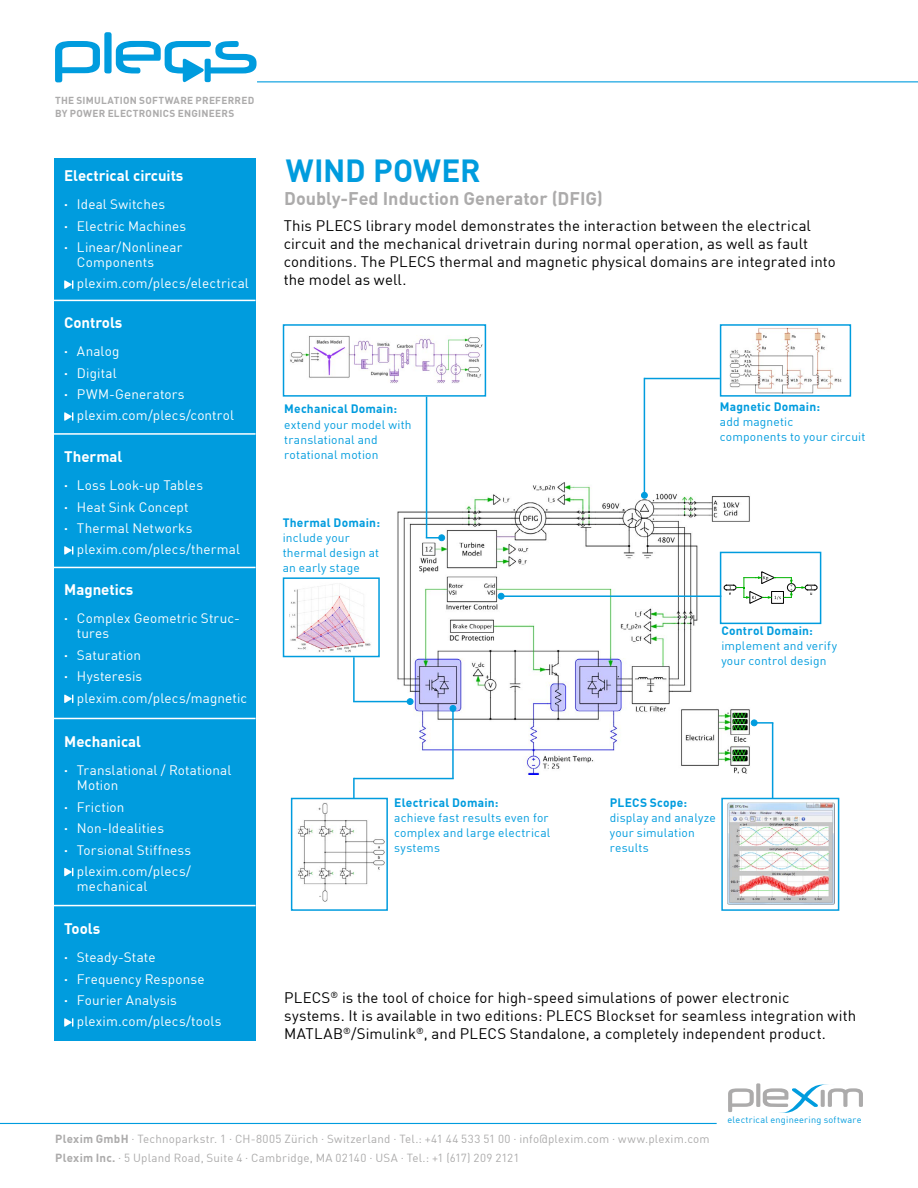
<style>
.page{position:relative;width:918px;height:1188px;background:#fff}
.page>*{position:absolute;margin:0;border:0;box-sizing:border-box;transform-origin:0 0}
.t1{font:700 31.35px "DIN Offc";letter-spacing:-.005em;color:#009cde}
.t2{font:700 18px "DIN Offc";color:#acabab}
.t3{font:15px/18px "DIN Offc";letter-spacing:.005em;color:#000}
.t4{font:700 15px "DIN Offc";color:#fff}
.t5{font:13.5px/21.5px "DIN Offc";letter-spacing:.01em;color:#fff}
.t6{font:12px/15px "DIN Offc";letter-spacing:.015em;color:#009cde}
.t7{font:700 12px "DIN Offc";letter-spacing:.02em;color:#009cde}
.t8{font:11.55px/19.2px "DIN Offc";letter-spacing:.02em;color:#acabab}
.t9{font:700 10.05px/13px "DIN Offc";letter-spacing:.025em;color:#acabab}
.t10{font:9.15px "DIN Offc";letter-spacing:.03em;color:#009cde}
.s1{font-weight:700}
</style>
<div class="page">
<img style="left:729px;top:328px;width:113px;height:65px">
<hr style="left:257px;top:81px;width:661px;height:1px;background:#009cde">
<svg style="left:55px;top:32px;width:202px;height:50px"></svg>
<svg style="left:728px;top:1083px;width:135px;height:30px"></svg>
<hr style="left:0;top:1123px;width:717px;height:1px;background:#009cde">
<img style="left:396px;top:480px;width:355px;height:294px">
<div style="left:438px;top:534px;width:7px;height:7px;border:1px solid #009cde;border-radius:50%"></div>
<div style="left:283px;top:324px;width:203px;height:73px;border:2px solid #009cde"></div>
<svg style="left:641px;top:492px;width:6px;height:6px"></svg>
<div style="left:641px;top:492px;width:7px;height:7px;border:1px solid #009cde;border-radius:50%"></div>
<div style="left:720px;top:324px;width:131px;height:73px;border:2px solid #009cde"></div>
<svg style="left:498px;top:593px;width:6px;height:6px"></svg>
<div style="left:498px;top:593px;width:7px;height:7px;border:1px solid #009cde;border-radius:50%"></div>
<hr style="left:503px;top:595px;width:218px;height:2px;background:#009cde">
<div style="left:720px;top:552px;width:101px;height:72px;border:2px solid #009cde"></div>
<div style="left:721px;top:798px;width:118px;height:113px;border:2px solid #009cde"></div>
<div style="left:450px;top:705px;width:6px;height:7px;border:1px solid #009cde;border-radius:50%"></div>
<svg style="left:407px;top:699px;width:6px;height:6px"></svg>
<div style="left:407px;top:698px;width:7px;height:7px;border:1px solid #009cde;border-radius:50%"></div>
<div style="left:54px;top:158px;width:202px;height:882px;background:#009cde"></div>
<hr style="left:54px;top:300px;width:202px;height:1px;background:#fff">
<hr style="left:54px;top:433px;width:202px;height:2px;background:#fff">
<hr style="left:54px;top:567px;width:202px;height:1px;background:#fff">
<hr style="left:54px;top:718px;width:202px;height:1px;background:#fff">
<hr style="left:54px;top:905px;width:202px;height:1px;background:#fff">
<svg style="left:64px;top:280px;width:9px;height:9px"></svg>
<svg style="left:64px;top:412px;width:9px;height:9px"></svg>
<svg style="left:64px;top:546px;width:9px;height:9px"></svg>
<svg style="left:64px;top:694px;width:9px;height:9px"></svg>
<svg style="left:64px;top:867px;width:9px;height:10px"></svg>
<svg style="left:64px;top:1018px;width:9px;height:9px"></svg>
<img style="left:290px;top:336px;width:192px;height:47px">
<svg style="left:724px;top:571px;width:93px;height:33px"></svg>
<img style="left:290px;top:583px;width:81px;height:69px">
<div style="left:283px;top:577px;width:97px;height:80px;border:2px solid #009cde"></div>
<img style="left:298px;top:803px;width:87px;height:98px">
<img style="left:727px;top:802px;width:107px;height:103px">
<div style="left:751px;top:719px;width:7px;height:7px;border:1px solid #009cde;border-radius:50%"></div>
<svg style="left:426px;top:535px;width:19px;height:6px"></svg>
<hr style="left:426px;top:397px;width:1px;height:141px;background:#009cde">
<hr style="left:353px;top:701px;width:56px;height:1px;background:#009cde">
<hr style="left:354px;top:778px;width:100px;height:1px;background:#009cde">
<hr style="left:353px;top:657px;width:2px;height:45px;background:#009cde">
<hr style="left:452px;top:710px;width:2px;height:69px;background:#009cde">
<hr style="left:353px;top:778px;width:2px;height:21px;background:#009cde">
<hr style="left:772px;top:723px;width:1px;height:76px;background:#009cde">
<svg style="left:751px;top:720px;width:22px;height:6px"></svg>
<div style="left:291px;top:798px;width:97px;height:113px;border:2px solid #009cde"></div>
<hr style="left:644px;top:378px;width:1px;height:117px;background:#009cde">
<hr style="left:644px;top:378px;width:76px;height:1px;background:#009cde">
<p class="t9" style="left:55px;top:94px;width:201px">THE SIMULATION SOFTWARE PREFERRED<br>BY POWER ELECTRONICS ENGINEERS</p>
<p class="t4" style="left:64px;top:165px;width:121px">Electrical circuits</p>
<p class="t5" style="left:64px;top:193px;width:124px"><span class="s1">·</span> Ideal Switches<br><span class="s1">·</span> Electric Machines <span class="s1">·</span> Linear/Nonlinear</p>
<p class="t5" style="left:64px;top:251px;width:186px;text-indent:13px">Components<br><span class="s1">·</span> plexim.com/plecs/electrical</p>
<p class="t4" style="left:64px;top:312px;width:60px">Controls</p>
<p class="t5" style="left:64px;top:340px;width:171px"><span class="s1">·</span> Analog<br><span class="s1">·</span> Digital<br><span class="s1">·</span> PWM-Generators<br><span class="s1">·</span> plexim.com/plecs/control</p>
<p class="t4" style="left:64px;top:446px;width:60px">Thermal</p>
<p class="t5" style="left:64px;top:474px;width:177px"><span class="s1">·</span> Loss Look-up Tables<br><span class="s1">·</span> Heat Sink Concept<br><span class="s1">·</span> Thermal Networks<br><span class="s1">·</span> plexim.com/plecs/thermal</p>
<p class="t4" style="left:64px;top:580px;width:71px">Magnetics</p>
<p class="t5" style="left:77px;top:611px;width:164px;line-height:15px;text-indent:-13px"><span class="s1">·</span> Complex Geometric Struc&shy;tures</p>
<p class="t5" style="left:64px;top:644px;width:185px"><span class="s1">·</span> Saturation<br><span class="s1">·</span> Hysteresis<br><span class="s1">·</span> plexim.com/plecs/magnetic</p>
<p class="t4" style="left:64px;top:732px;width:78px">Mechanical</p>
<p class="t5" style="left:77px;top:763px;width:156px;line-height:15px;text-indent:-13px"><span class="s1">·</span> Translational / Rotational<br>Motion</p>
<p class="t5" style="left:64px;top:796px;width:129px"><span class="s1">·</span> Friction<br><span class="s1">·</span> Non-Idealities<br><span class="s1">·</span> Torsional Stiffness <span class="s1">·</span> plexim.com/plecs/</p>
<p class="t5" style="left:77px;top:875px;width:72px">mechanical</p>
<p class="t4" style="left:64px;top:918px;width:38px">Tools</p>
<p class="t5" style="left:64px;top:946px;width:159px"><span class="s1">·</span> Steady-State<br><span class="s1">·</span> Frequency Response<br><span class="s1">·</span> Fourier Analysis<br><span class="s1">·</span> plexim.com/plecs/tools</p>
<h1 class="t1" style="left:286px;top:150px;width:196px">WIND POWER</h1>
<h2 class="t2" style="left:284px;top:187px;width:320px">Doubly-Fed Induction Generator (DFIG)</h2>
<p class="t3" style="left:284px;top:216px;width:553px">This PLECS library model demonstrates the interaction between the electrical circuit and the mechanical drivetrain during normal operation, as well as fault conditions. The PLECS thermal and magnetic physical domains are integrated into the model as well.</p>
<p class="t7" style="left:284px;top:401px;width:114px">Mechanical Domain:</p>
<p class="t6" style="left:284px;top:417px;width:129px">extend your model with translational and rotational motion</p>
<p class="t7" style="left:283px;top:515px;width:99px">Thermal Domain:</p>
<p class="t6" style="left:283px;top:530px;width:98px">include your thermal design at an early stage</p>
<p class="t7" style="left:394px;top:795px;width:106px">Electrical Domain:</p>
<p class="t6" style="left:394px;top:810px;width:158px">achieve fast results even for complex and large electrical systems</p>
<p class="t7" style="left:720px;top:399px;width:102px">Magnetic Domain:</p>
<p class="t6" style="left:720px;top:414px;width:147px">add magnetic<br>components to your circuit</p>
<p class="t7" style="left:721px;top:623px;width:93px">Control Domain:</p>
<p class="t6" style="left:721px;top:638px;width:117px">implement and verify your control design</p>
<p class="t7" style="left:610px;top:795px;width:79px">PLECS Scope:</p>
<p class="t6" style="left:610px;top:810px;width:108px">display and analyze your simulation results</p>
<p class="t3" style="left:284px;top:989px;width:574px">PLECS<sup>®</sup> is the tool of choice for high-speed simulations of power electronic<br>systems. It is available in two editions: PLECS Blockset for seamless integration with<br>MATLAB<sup>®</sup>/Simulink<sup>®</sup>, and PLECS Standalone, a completely independent product.</p>
<p class="t10" style="left:728px;top:1114px;width:136px">electrical engineering software</p>
<p class="t8" style="left:55px;top:1129px;width:656px"><span class="s1">Plexim GmbH</span> . Technoparkstr. 1 . CH-8005 Zürich . Switzerland . Tel.: +41 44 533 51 00 . info@plexim.com . www.plexim.com<br><span class="s1">Plexim Inc.</span> . 5 Upland Road, Suite 4 . Cambridge, MA 02140 . USA . Tel.: +1 (617) 209 2121</p>
</div>
